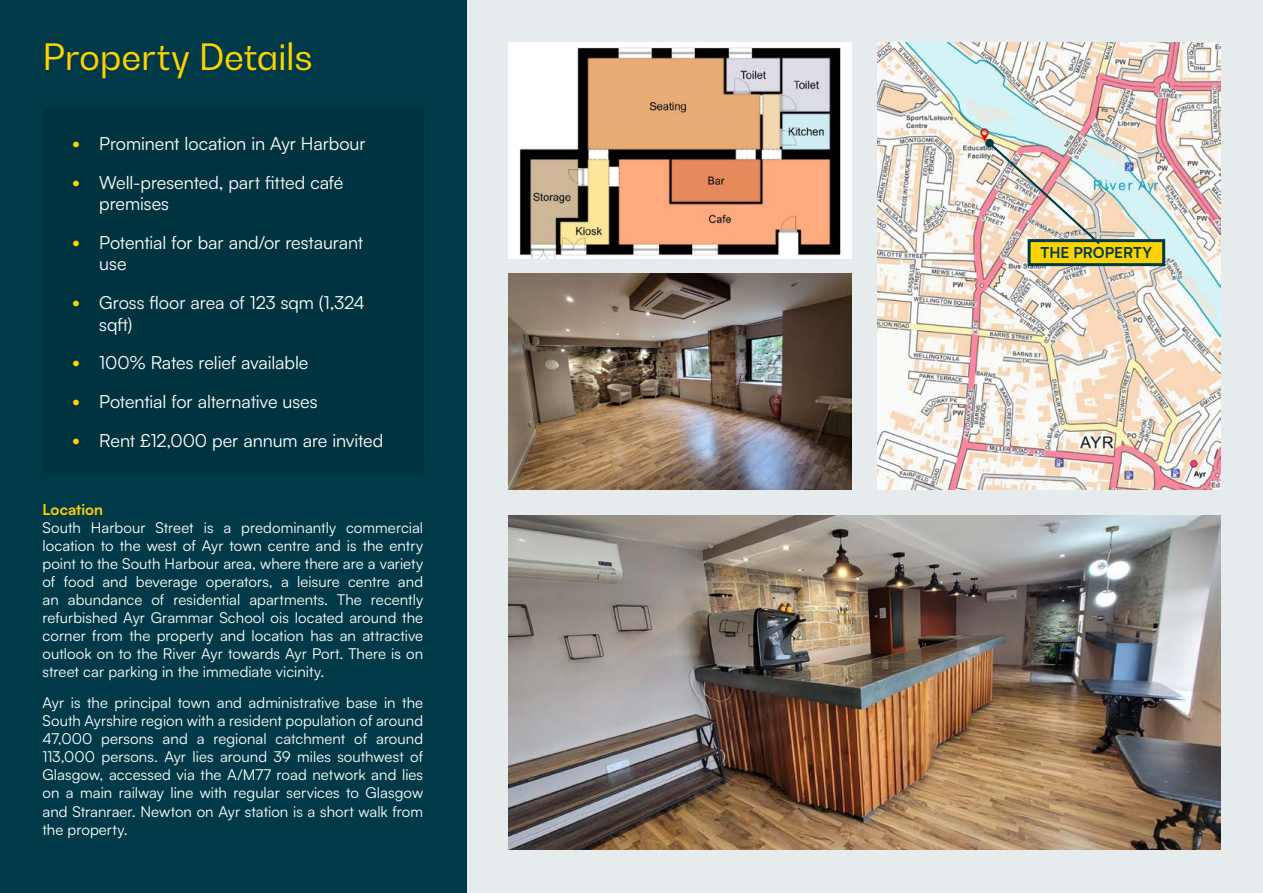
<style>
.page{position:relative;width:1263px;height:893px;background:#fff}
.page>*{position:absolute;margin:0;border:0;box-sizing:border-box;transform-origin:0 0}
.t1{font:36px "Bw Gradual DEMO";letter-spacing:-.01em;color:#ffd300}
.t2{font:18px/21.6px "Satoshi";letter-spacing:-.005em;color:#fff}
.t3{font:15px/18px "Satoshi";letter-spacing:.005em;color:#fff;text-align:justify}
.t4{font:700 15px "Satoshi";color:#003a48}
.t5{font:700 15px "Satoshi";letter-spacing:.005em;color:#ffd300}
.s1{font-size:21px;color:#ffd300}
</style>
<div class="page">
<div style="left:0;top:0;width:466px;height:893px;background:#003a48"></div>
<div style="left:466px;top:0;width:797px;height:893px;background:#e6ebed"></div>
<div style="left:43px;top:107px;width:380px;height:366px;background:#003340"></div>
<img style="left:877px;top:43px;width:343px;height:447px">
<div style="left:1029px;top:241px;width:135px;height:24px;background:#ffd300"></div>
<div style="left:1027px;top:239px;width:138px;height:27px;border:3px solid #003a48"></div>
<img style="left:986px;top:140px;width:116px;height:106px">
<div style="left:985px;top:139px;width:9px;height:8px;background:#003a48;border-radius:50%"></div>
<img style="left:508px;top:43px;width:344px;height:215px">
<img style="left:508px;top:274px;width:344px;height:216px">
<img style="left:508px;top:515px;width:712px;height:335px">
<h1 class="t1" style="left:43px;top:34px;width:272px">Property Details</h1>
<p class="t2" style="left:72px;top:132px;width:295px"><span class="s1">•</span> Prominent location in Ayr Harbour</p>
<p class="t2" style="left:99px;top:171px;width:246px;text-indent:-27px"><span class="s1">•</span> Well-presented, part fitted café premises</p>
<p class="t2" style="left:99px;top:231px;width:265px;text-indent:-27px"><span class="s1">•</span> Potential for bar and/or restaurant use</p>
<p class="t2" style="left:99px;top:291px;width:267px;text-indent:-27px"><span class="s1">•</span> Gross floor area of 123 sqm (1,324 sqft)</p>
<p class="t2" style="left:72px;top:351px;width:238px"><span class="s1">•</span> 100% Rates relief available</p>
<p class="t2" style="left:72px;top:390px;width:247px"><span class="s1">•</span> Potential for alternative uses</p>
<p class="t2" style="left:72px;top:428px;width:313px"><span class="s1">•</span> Rent £12,000 per annum are invited</p>
<p class="t5" style="left:43px;top:498px;width:62px">Location</p>
<p class="t3" style="left:43px;top:518px;width:382px">South Harbour Street is a predominantly commercial location to the west of Ayr town centre and is the entry point to the South Harbour area, where there are a variety of food and beverage operators, a leisure centre and an abundance of residential apartments. The recently refurbished Ayr Grammar School ois located around the corner from the property and location has an attractive outlook on to the River Ayr towards Ayr Port. There is on street car parking in the immediate vicinity.</p>
<p class="t3" style="left:43px;top:693px;width:382px">Ayr is the principal town and administrative base in the South Ayrshire region with a resident population of around 47,000 persons and a regional catchment of around 113,000 persons. Ayr lies around 39 miles southwest of Glasgow, accessed via the A/M77 road network and lies on a main railway line with regular services to Glasgow and Stranraer. Newton on Ayr station is a short walk from the property.</p>
<p class="t4" style="left:1040px;top:242px;width:113px">THE PROPERTY</p>
</div>
